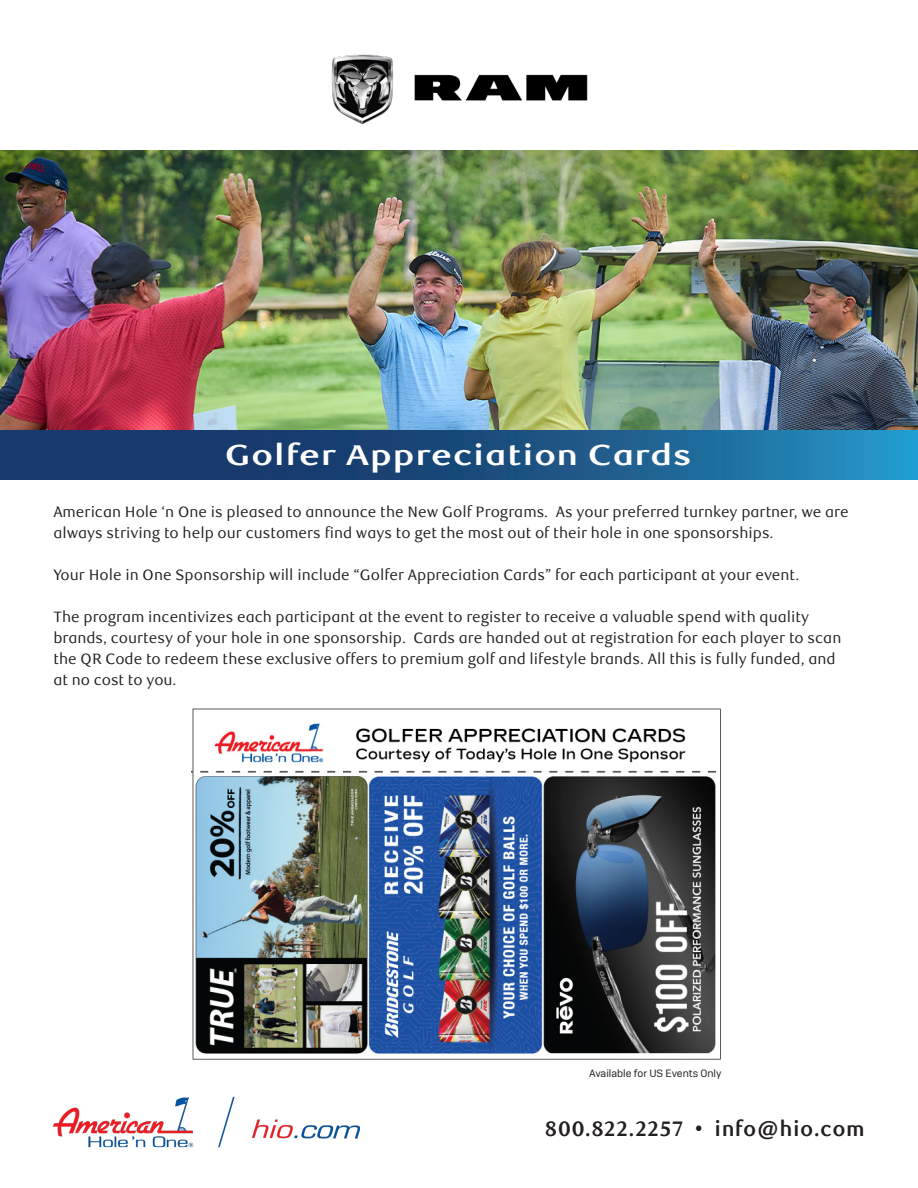
<style>
.page{position:relative;width:918px;height:1188px;background:#fff}
.page>*{position:absolute;margin:0;border:0;box-sizing:border-box;transform-origin:0 0}
.t1{font:700 28.5px "RBC Text";letter-spacing:.01em;color:#fff;scale:1.24 1}
.t2{font:700 21px "RBC Text";letter-spacing:.02em;color:#231f20}
.t3{font:15px/21px "RBC Text";color:#231f20}
.t4{font:10.5px "Buick Text";color:#231f20}
</style>
<div class="page">
<img style="left:331px;top:54px;width:257px;height:70px">
<img style="left:0;top:150px;width:918px;height:281px">
<svg style="left:0;top:431px;width:918px;height:49px;background:#1b5586"></svg>
<img style="left:53px;top:1096px;width:308px;height:52px">
<img style="left:192px;top:708px;width:529px;height:352px">
<p class="t1" style="left:225px;top:438px;width:378px">Golfer Appreciation Cards</p>
<p class="t3" style="left:53px;top:502px;width:797px">American Hole ‘n One is pleased to announce the New Golf Programs. As your preferred turnkey partner, we are always striving to help our customers find ways to get the most out of their hole in one sponsorships.</p>
<p class="t3" style="left:53px;top:565px;width:748px">Your Hole in One Sponsorship will include “Golfer Appreciation Cards” for each participant at your event.</p>
<p class="t3" style="left:53px;top:607px;width:790px">The program incentivizes each participant at the event to register to receive a valuable spend with quality brands, courtesy of your hole in one sponsorship. Cards are handed out at registration for each player to scan the QR Code to redeem these exclusive offers to premium golf and lifestyle brands. All this is fully funded, and</p>
<p class="t3" style="left:53px;top:670px;width:125px">at no cost to you.</p>
<p class="t4" style="left:589px;top:1067px;width:134px">Available for US Events Only</p>
<p class="t2" style="left:545px;top:1117px;width:321px">800.822.2257 • info@hio.com</p>
</div>
